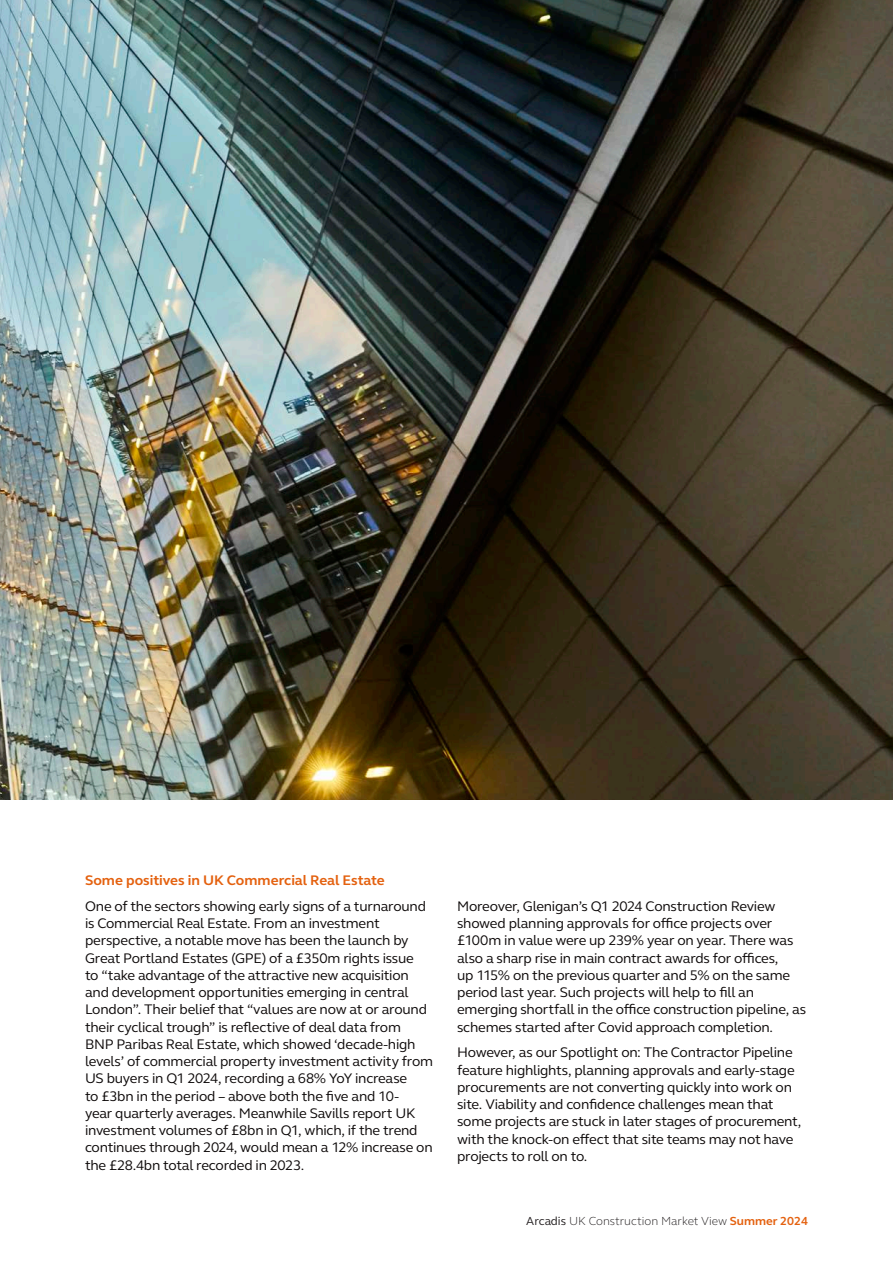
<style>
.page{position:relative;width:893px;height:1263px;background:#fff}
.page>*{position:absolute;margin:0;border:0;box-sizing:border-box;transform-origin:0 0}
.Body_Copy___9_5_11_5{font:14.25px/17.2px "FS Elliot Pro";letter-spacing:-.015em;color:#0c0808}
.Body_Head_9_5_11_5{font:700 14.25px "FS Elliot Pro";letter-spacing:-.005em;color:#e4610f}
.SECETION_START_intro_heading{font:300 12px "FS Elliot Pro";color:#231f20}
.s1{font-weight:400}
.s2{font-weight:700;color:#e4610f}
</style>
<div class="page">
<img style="left:0;top:0;width:893px;height:800px">
<p class="Body_Head_9_5_11_5" style="left:85px;top:871px;width:301px">Some positives in UK Commercial Real Estate</p>
<p class="Body_Copy___9_5_11_5" style="left:85px;top:897px;width:349px">One of the sectors showing early signs of a turnaround is Commercial Real Estate. From an investment perspective, a notable move has been the launch by Great Portland Estates (GPE) of a £350m rights issue<br>to “take advantage of the attractive new acquisition and development opportunities emerging in central London”. Their belief that “values are now at or around their cyclical trough” is reflective of deal data from BNP Paribas Real Estate, which showed ‘decade-high levels’ of commercial property investment activity from US buyers in Q1 2024, recording a 68% YoY increase<br>to £3bn in the period – above both the five and 10-<br>year quarterly averages. Meanwhile Savills report UK investment volumes of £8bn in Q1, which, if the trend continues through 2024, would mean a 12% increase on the £28.4bn total recorded in 2023.</p>
<p class="Body_Copy___9_5_11_5" style="left:457px;top:897px;width:351px">Moreover, Glenigan’s Q1 2024 Construction Review showed planning approvals for office projects over £100m in value were up 239% year on year. There was also a sharp rise in main contract awards for offices,<br>up 115% on the previous quarter and 5% on the same period last year. Such projects will help to fill an emerging shortfall in the office construction pipeline, as schemes started after Covid approach completion.</p>
<p class="Body_Copy___9_5_11_5" style="left:457px;top:1043px;width:346px">However, as our Spotlight on: The Contractor Pipeline feature highlights, planning approvals and early-stage procurements are not converting quickly into work on site. Viability and confidence challenges mean that some projects are stuck in later stages of procurement, with the knock-on effect that site teams may not have projects to roll on to.</p>
<p class="SECETION_START_intro_heading" style="left:526px;top:1212px;width:283px"><span class="s1">Arcadis</span> UK Construction Market View <span class="s2">Summer 2024</span></p>
</div>
